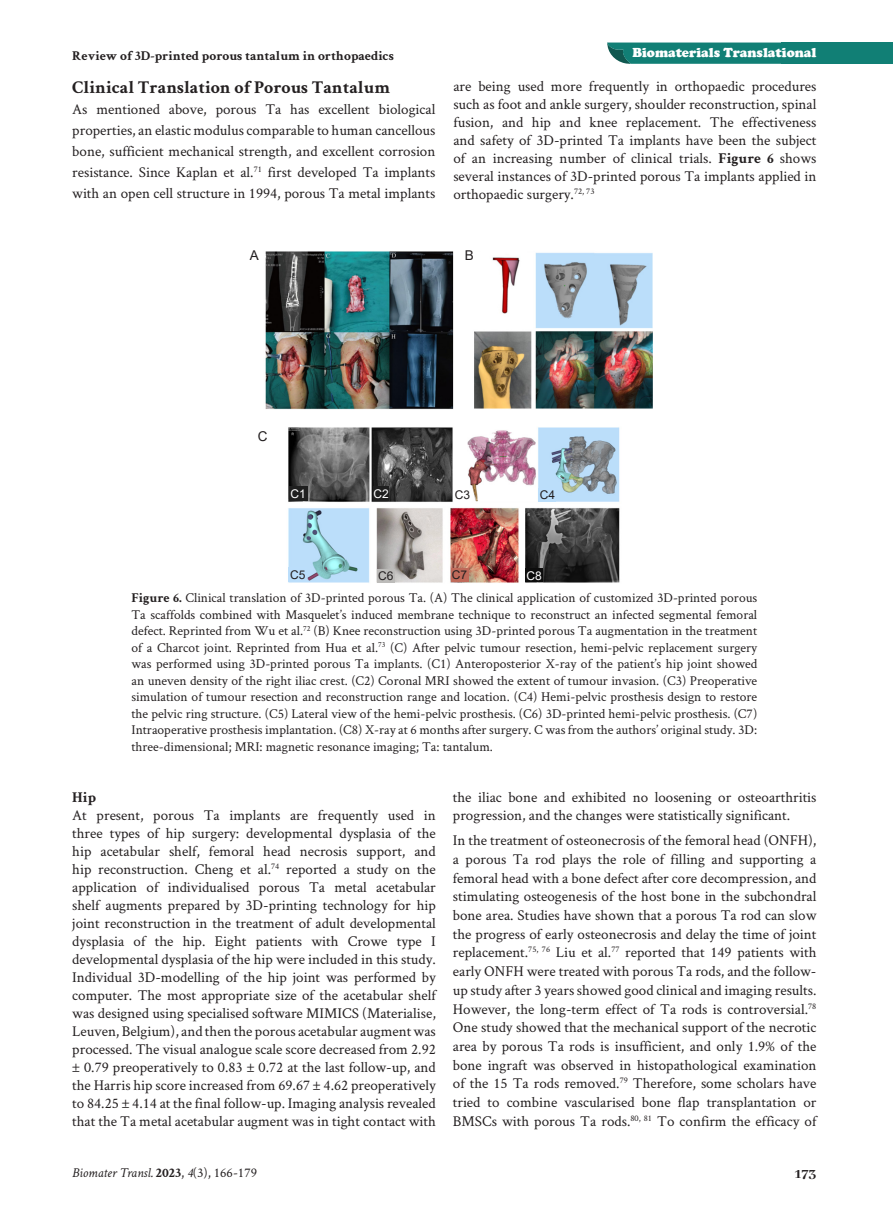
<style>
.page{position:relative;width:893px;height:1208px;background:#fff}
.page>*{position:absolute;margin:0;border:0;box-sizing:border-box;transform-origin:0 0}
.Content_2{font:700 18px "Crimson Text";color:#231f20}
.Content_2-2{font:15px/18px "Crimson Text";color:#231f20;text-align:justify}
.t1{font:800 15px "Abhaya Libre";color:#231f20}
.Content_2-3{font:700 15px "Crimson Text";color:#231f20}
.Content_2-4{font:13.5px/16.5px "Crimson Text";color:#231f20;text-align:justify}
.t2{font:700 13.5px "Crimson Text";color:#231f20}
.t3{font:italic 13.5px "Crimson Text";color:#231f20}
.t4{font:900 13.5px "Cooper";color:#fff}
.Content_2-5{font:13.5px "Arial";color:#231f20}
.Content_2-6{font:12px "Arial";color:#231f20}
.Content_2-7{font:12px "Arial";color:#fff}
.s1{font-weight:700}
.s2{font-weight:700;font-style:normal}
.s3{font-style:normal}
</style>
<div class="page">
<div style="left:781px;top:43px;width:112px;height:21px;background:#117f75"></div>
<svg style="left:607px;top:43px;width:174px;height:21px;background:#1a8278"></svg>
<img style="left:265px;top:251px;width:388px;height:332px">
<div style="left:373px;top:486px;width:16px;height:15px;background:#1f1f1f"></div>
<div style="left:454px;top:488px;width:17px;height:14px;background:#fff"></div>
<div style="left:289px;top:486px;width:18px;height:15px;background:#1f1f1f"></div>
<div style="left:289px;top:567px;width:18px;height:15px;background:#bbdefb"></div>
<div style="left:377px;top:569px;width:18px;height:13px;background:#bcbbb9"></div>
<div style="left:451px;top:568px;width:17px;height:13px;background:#c06a5a"></div>
<div style="left:525px;top:568px;width:18px;height:14px;background:#0d0d0d"></div>
<div style="left:539px;top:488px;width:17px;height:13px;background:#bbdefb"></div>
<p class="t2" style="left:72px;top:48px;width:323px">Review of 3D-printed porous tantalum in orthopaedics</p>
<p class="Content_2" style="left:72px;top:76px;width:319px">Clinical Translation of Porous Tantalum</p>
<p class="Content_2-2" style="left:72px;top:98px;width:365px;line-height:21px">As mentioned above, porous Ta has excellent biological properties, an elastic modulus comparable to human cancellous bone, sufficient mechanical strength, and excellent corrosion resistance. Since Kaplan et al.<sup>71</sup> first developed Ta implants with an open cell structure in 1994, porous Ta metal implants</p>
<p class="t4" style="left:632px;top:44px;width:186px">Biomaterials Translational</p>
<p class="Content_2-2" style="left:453px;top:77px;width:365px">are being used more frequently in orthopaedic procedures such as foot and ankle surgery, shoulder reconstruction, spinal fusion, and hip and knee replacement. The effectiveness and safety of 3D-printed Ta implants have been the subject of an increasing number of clinical trials. <span class="s1">Figure 6</span> shows several instances of 3D-printed porous Ta implants applied in orthopaedic surgery.<sup>72,</sup> <sup>73</sup></p>
<p class="Content_2-5" style="left:250px;top:246px;width:11px">A</p>
<p class="Content_2-5" style="left:465px;top:246px;width:11px">B</p>
<p class="Content_2-5" style="left:258px;top:427px;width:11px">C</p>
<p class="Content_2-7" style="left:290px;top:485px;width:17px">C1</p>
<p class="Content_2-7" style="left:374px;top:485px;width:17px">C2</p>
<p class="Content_2-6" style="left:455px;top:487px;width:17px">C3</p>
<p class="Content_2-6" style="left:540px;top:487px;width:17px">C4</p>
<p class="Content_2-6" style="left:290px;top:567px;width:17px">C5</p>
<p class="Content_2-6" style="left:378px;top:567px;width:17px">C6</p>
<p class="Content_2-6" style="left:452px;top:566px;width:17px">C7</p>
<p class="Content_2-7" style="left:526px;top:567px;width:17px">C8</p>
<p class="Content_2-4" style="left:131px;top:589px;width:627px"><span class="s1">Figure 6.</span> Clinical translation of 3D-printed porous Ta. (A) The clinical application of customized 3D-printed porous Ta scaffolds combined with Masquelet’s induced membrane technique to reconstruct an infected segmental femoral defect. Reprinted from Wu et al.<sup>72</sup> (B) Knee reconstruction using 3D-printed porous Ta augmentation in the treatment of a Charcot joint. Reprinted from Hua et al.<sup>73</sup> (C) After pelvic tumour resection, hemi-pelvic replacement surgery was performed using 3D-printed porous Ta implants. (C1) Anteroposterior X-ray of the patient’s hip joint showed an uneven density of the right iliac crest. (C2) Coronal MRI showed the extent of tumour invasion. (C3) Preoperative simulation of tumour resection and reconstruction range and location. (C4) Hemi-pelvic prosthesis design to restore the pelvic ring structure. (C5) Lateral view of the hemi-pelvic prosthesis. (C6) 3D-printed hemi-pelvic prosthesis. (C7)<br>Intraoperative prosthesis implantation. (C8) X-ray at 6 months after surgery. C was from the authors’ original study. 3D: three-dimensional; MRI: magnetic resonance imaging; Ta: tantalum.</p>
<p class="Content_2-3" style="left:72px;top:787px;width:25px">Hip</p>
<p class="Content_2-2" style="left:72px;top:805px;width:365px">At present, porous Ta implants are frequently used in three types of hip surgery: developmental dysplasia of the hip acetabular shelf, femoral head necrosis support, and hip reconstruction. Cheng et al.<sup>74</sup> reported a study on the application of individualised porous Ta metal acetabular shelf augments prepared by 3D-printing technology for hip joint reconstruction in the treatment of adult developmental dysplasia of the hip. Eight patients with Crowe type I developmental dysplasia of the hip were included in this study.<br>Individual 3D-modelling of the hip joint was performed by computer. The most appropriate size of the acetabular shelf was designed using specialised software MIMICS (Materialise, Leuven, Belgium), and then the porous acetabular augment was processed. The visual analogue scale score decreased from 2.92 ± 0.79 preoperatively to 0.83 ± 0.72 at the last follow-up, and the Harris hip score increased from 69.67 ± 4.62 preoperatively to 84.25 ± 4.14 at the final follow-up. Imaging analysis revealed that the Ta metal acetabular augment was in tight contact with</p>
<p class="t3" style="left:72px;top:1164px;width:186px">Biomater Transl. <span class="s2">2023</span><span class="s3">,</span> 4<span class="s3">(3), 166-179</span></p>
<p class="Content_2-2" style="left:453px;top:787px;width:365px;line-height:18.8px">the iliac bone and exhibited no loosening or osteoarthritis progression, and the changes were statistically significant.</p>
<p class="Content_2-2" style="left:453px;top:830px;width:365px;line-height:18.8px">In the treatment of osteonecrosis of the femoral head (ONFH), a porous Ta rod plays the role of filling and supporting a femoral head with a bone defect after core decompression, and stimulating osteogenesis of the host bone in the subchondral bone area. Studies have shown that a porous Ta rod can slow the progress of early osteonecrosis and delay the time of joint replacement.<sup>75,</sup> <sup>76</sup> Liu et al.<sup>77</sup> reported that 149 patients with early ONFH were treated with porous Ta rods, and the follow&shy;up study after 3 years showed good clinical and imaging results.<br>However, the long-term effect of Ta rods is controversial.<sup>78<br></sup>One study showed that the mechanical support of the necrotic area by porous Ta rods is insufficient, and only 1.9% of the bone ingraft was observed in histopathological examination of the 15 Ta rods removed.<sup>79</sup> Therefore, some scholars have tried to combine vascularised bone flap transplantation or BMSCs with porous Ta rods.<sup>80,</sup> <sup>81</sup> To confirm the efficacy of</p>
<p class="t1" style="left:795px;top:1165px;width:23px">173</p>
</div>
